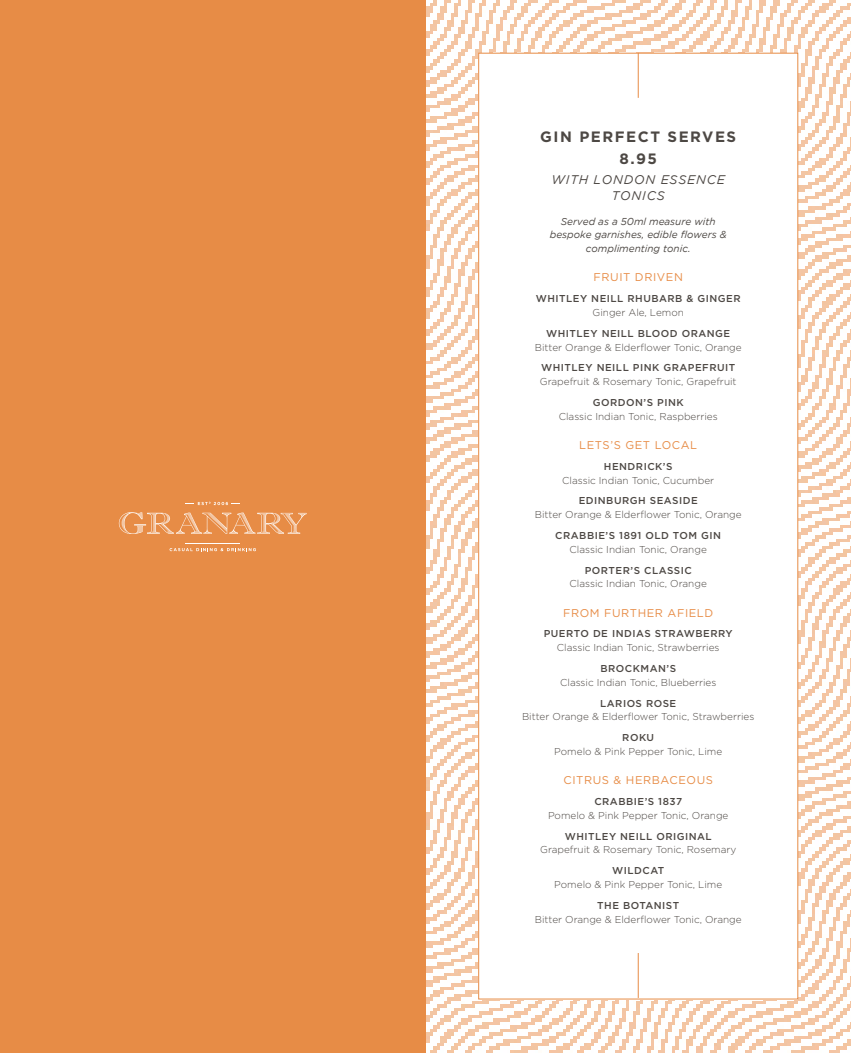
<style>
.page{position:relative;width:851px;height:1053px;background:#fff}
.page>*{position:absolute;margin:0;border:0;box-sizing:border-box;transform-origin:0 0}
.t1{font:700 15px/22.5px "Gotham";letter-spacing:.1em;color:#4d4844;text-align:center}
.t2{font:italic 12.5px/16.2px "Gotham";letter-spacing:.065em;color:#4d4844;text-align:center}
.t3{font:11.25px "Gotham";letter-spacing:.05em;color:#e78c46}
.t4{font:300 10px "Gotham";color:#4d4844}
.t5{font:500 10px "Gotham";letter-spacing:.05em;color:#4d4844}
.t6{font:italic 10px/13.8px "Gotham";color:#4d4844;text-align:center}
</style>
<div class="page">
<img style="left:425px;top:0;width:425px;height:1052px">
<div style="left:478px;top:53px;width:319px;height:946px;background:#fff"></div>
<hr style="left:637px;top:53px;width:1px;height:45px;background:#e78c46">
<div style="left:0;top:0;width:425px;height:1052px;background:#e78c46"></div>
<hr style="left:185px;top:543px;width:55px;height:1px;background:#fff">
<svg style="left:169px;top:548px;width:87px;height:3px"></svg>
<svg style="left:186px;top:501px;width:54px;height:4px"></svg>
<svg style="left:119px;top:512px;width:187px;height:22px"></svg>
<hr style="left:637px;top:952px;width:1px;height:45px;background:#e78c46">
<h1 class="t1" style="left:540px;top:125px;width:197px">GIN PERFECT SERVES<br>8.95</h1>
<p class="t2" style="left:551px;top:171px;width:175px">WITH LONDON ESSENCE<br>TONICS</p>
<p class="t6" style="left:549px;top:214px;width:178px">Served as a 50ml measure with bespoke garnishes, edible flowers &amp; complimenting tonic.</p>
<p class="t3" style="left:593px;top:270px;width:91px">FRUIT DRIVEN</p>
<p class="t5" style="left:535px;top:293px;width:206px">WHITLEY NEILL RHUBARB &amp; GINGER</p>
<p class="t4" style="left:592px;top:306px;width:93px">Ginger Ale, Lemon</p>
<p class="t5" style="left:546px;top:327px;width:186px">WHITLEY NEILL BLOOD ORANGE</p>
<p class="t4" style="left:534px;top:340px;width:208px">Bitter Orange &amp; Elderflower Tonic, Orange</p>
<p class="t5" style="left:541px;top:362px;width:195px">WHITLEY NEILL PINK GRAPEFRUIT</p>
<p class="t4" style="left:539px;top:375px;width:198px">Grapefruit &amp; Rosemary Tonic, Grapefruit</p>
<p class="t5" style="left:592px;top:397px;width:92px">GORDON’S PINK</p>
<p class="t4" style="left:558px;top:410px;width:160px">Classic Indian Tonic, Raspberries</p>
<p class="t3" style="left:579px;top:437px;width:119px">LETS’S GET LOCAL</p>
<p class="t5" style="left:603px;top:460px;width:70px">HENDRICK’S</p>
<p class="t4" style="left:562px;top:473px;width:153px">Classic Indian Tonic, Cucumber</p>
<p class="t5" style="left:578px;top:495px;width:121px">EDINBURGH SEASIDE</p>
<p class="t4" style="left:534px;top:508px;width:208px">Bitter Orange &amp; Elderflower Tonic, Orange</p>
<p class="t5" style="left:555px;top:529px;width:167px">CRABBIE’S 1891 OLD TOM GIN</p>
<p class="t4" style="left:569px;top:543px;width:139px">Classic Indian Tonic, Orange</p>
<p class="t5" style="left:584px;top:564px;width:108px">PORTER’S CLASSIC</p>
<p class="t4" style="left:569px;top:577px;width:139px">Classic Indian Tonic, Orange</p>
<p class="t3" style="left:563px;top:605px;width:152px">FROM FURTHER AFIELD</p>
<p class="t5" style="left:543px;top:628px;width:190px">PUERTO DE INDIAS STRAWBERRY</p>
<p class="t4" style="left:556px;top:641px;width:164px">Classic Indian Tonic, Strawberries</p>
<p class="t5" style="left:600px;top:662px;width:77px">BROCKMAN’S</p>
<p class="t4" style="left:560px;top:675px;width:158px">Classic Indian Tonic, Blueberries</p>
<p class="t5" style="left:600px;top:697px;width:78px">LARIOS ROSE</p>
<p class="t4" style="left:522px;top:710px;width:234px">Bitter Orange &amp; Elderflower Tonic, Strawberries</p>
<p class="t5" style="left:622px;top:732px;width:33px">ROKU</p>
<p class="t4" style="left:554px;top:745px;width:169px">Pomelo &amp; Pink Pepper Tonic, Lime</p>
<p class="t3" style="left:563px;top:773px;width:151px">CITRUS &amp; HERBACEOUS</p>
<p class="t5" style="left:594px;top:795px;width:89px">CRABBIE’S 1837</p>
<p class="t4" style="left:548px;top:808px;width:182px">Pomelo &amp; Pink Pepper Tonic, Orange</p>
<p class="t5" style="left:564px;top:830px;width:149px">WHITLEY NEILL ORIGINAL</p>
<p class="t4" style="left:540px;top:843px;width:198px">Grapefruit &amp; Rosemary Tonic, Rosemary</p>
<p class="t5" style="left:612px;top:864px;width:54px">WILDCAT</p>
<p class="t4" style="left:554px;top:878px;width:169px">Pomelo &amp; Pink Pepper Tonic, Lime</p>
<p class="t5" style="left:597px;top:899px;width:83px">THE BOTANIST</p>
<p class="t4" style="left:534px;top:912px;width:208px">Bitter Orange &amp; Elderflower Tonic, Orange</p>
</div>
